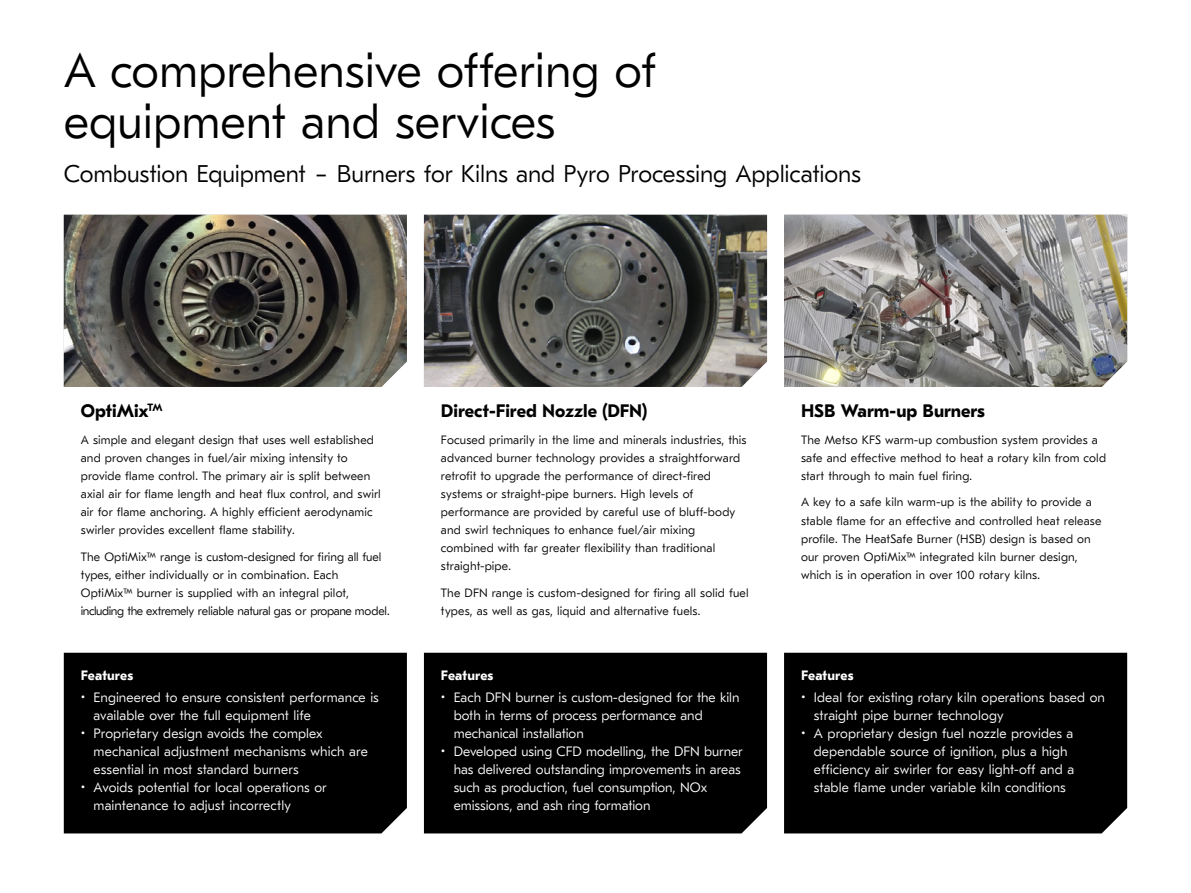
<style>
.page{position:relative;width:1191px;height:893px;background:#fff}
.page>*{position:absolute;margin:0;border:0;box-sizing:border-box;transform-origin:0 0}
.t1{font:300 48px/51px "GT Eesti Pro Text";color:#000}
.t2{font:300 24px "GT Eesti Pro Text";letter-spacing:-.005em;color:#000}
.t3{font:700 18px "GT Eesti Pro Text";color:#000}
.t4{font:300 13.5px/18px "GT Eesti Pro Text";letter-spacing:.005em;color:#fff}
.t5{font:700 13.5px "GT Eesti Pro Text";letter-spacing:.01em;color:#fff}
.t6{font:300 12px/18px "GT Eesti Pro Text";letter-spacing:.01em;color:#000}
</style>
<div class="page">
<img style="left:64px;top:215px;width:343px;height:172px">
<img style="left:424px;top:215px;width:343px;height:172px">
<img style="left:784px;top:215px;width:343px;height:172px">
<div style="left:64px;top:653px;width:343px;height:180px;background:#000"></div>
<div style="left:424px;top:653px;width:343px;height:180px;background:#000"></div>
<div style="left:784px;top:653px;width:343px;height:180px;background:#000"></div>
<h1 class="t1" style="left:64px;top:46px;width:594px">A comprehensive offering of equipment and services</h1>
<h2 class="t2" style="left:64px;top:160px;width:798px">Combustion Equipment - Burners for Kilns and Pyro Processing Applications</h2>
<h3 class="t3" style="left:81px;top:401px;width:83px">OptiMix<sup>TM</sup></h3>
<p class="t6" style="left:81px;top:431px;width:301px">A simple and elegant design that uses well established and proven changes in fuel/air mixing intensity to provide flame control. The primary air is split between axial air for flame length and heat flux control, and swirl air for flame anchoring. A highly efficient aerodynamic swirler provides excellent flame stability.</p>
<p class="t6" style="left:81px;top:548px;width:310px">The OptiMix™ range is custom-designed for firing all fuel types, either individually or in combination. Each OptiMix™ burner is supplied with an integral pilot, including the extremely reliable natural gas or propane model.</p>
<p class="t5" style="left:81px;top:668px;width:54px">Features</p>
<p class="t4" style="left:94px;top:689px;width:287px;text-indent:-13px">• Engineered to ensure consistent performance is available over the full equipment life</p>
<p class="t4" style="left:94px;top:725px;width:276px;text-indent:-13px">• Proprietary design avoids the complex mechanical adjustment mechanisms which are essential in most standard burners</p>
<p class="t4" style="left:94px;top:779px;width:235px;text-indent:-13px">• Avoids potential for local operations or maintenance to adjust incorrectly</p>
<h3 class="t3" style="left:441px;top:401px;width:208px">Direct-Fired Nozzle (DFN)</h3>
<p class="t6" style="left:441px;top:431px;width:307px">Focused primarily in the lime and minerals industries, this advanced burner technology provides a straightforward retrofit to upgrade the performance of direct-fired systems or straight-pipe burners. High levels of performance are provided by careful use of bluff-body and swirl techniques to enhance fuel/air mixing combined with far greater flexibility than traditional straight-pipe.</p>
<p class="t6" style="left:441px;top:584px;width:309px">The DFN range is custom-designed for firing all solid fuel types, as well as gas, liquid and alternative fuels.</p>
<p class="t5" style="left:441px;top:668px;width:54px">Features</p>
<p class="t4" style="left:454px;top:689px;width:287px;text-indent:-13px">• Each DFN burner is custom-designed for the kiln both in terms of process performance and mechanical installation</p>
<p class="t4" style="left:454px;top:743px;width:290px;text-indent:-13px">• Developed using CFD modelling, the DFN burner has delivered outstanding improvements in areas such as production, fuel consumption, NOx emissions, and ash ring formation</p>
<h3 class="t3" style="left:801px;top:401px;width:185px">HSB Warm-up Burners</h3>
<p class="t6" style="left:801px;top:431px;width:306px">The Metso KFS warm-up combustion system provides a safe and effective method to heat a rotary kiln from cold start through to main fuel firing.</p>
<p class="t6" style="left:801px;top:494px;width:302px">A key to a safe kiln warm-up is the ability to provide a stable flame for an effective and controlled heat release profile. The HeatSafe Burner (HSB) design is based on our proven OptiMix™ integrated kiln burner design, which is in operation in over 100 rotary kilns.</p>
<p class="t5" style="left:801px;top:668px;width:54px">Features</p>
<p class="t4" style="left:814px;top:689px;width:293px;text-indent:-13px">• Ideal for existing rotary kiln operations based on straight pipe burner technology</p>
<p class="t4" style="left:814px;top:725px;width:262px;text-indent:-13px">• A proprietary design fuel nozzle provides a dependable source of ignition, plus a high efficiency air swirler for easy light-off and a stable flame under variable kiln conditions</p>
</div>
